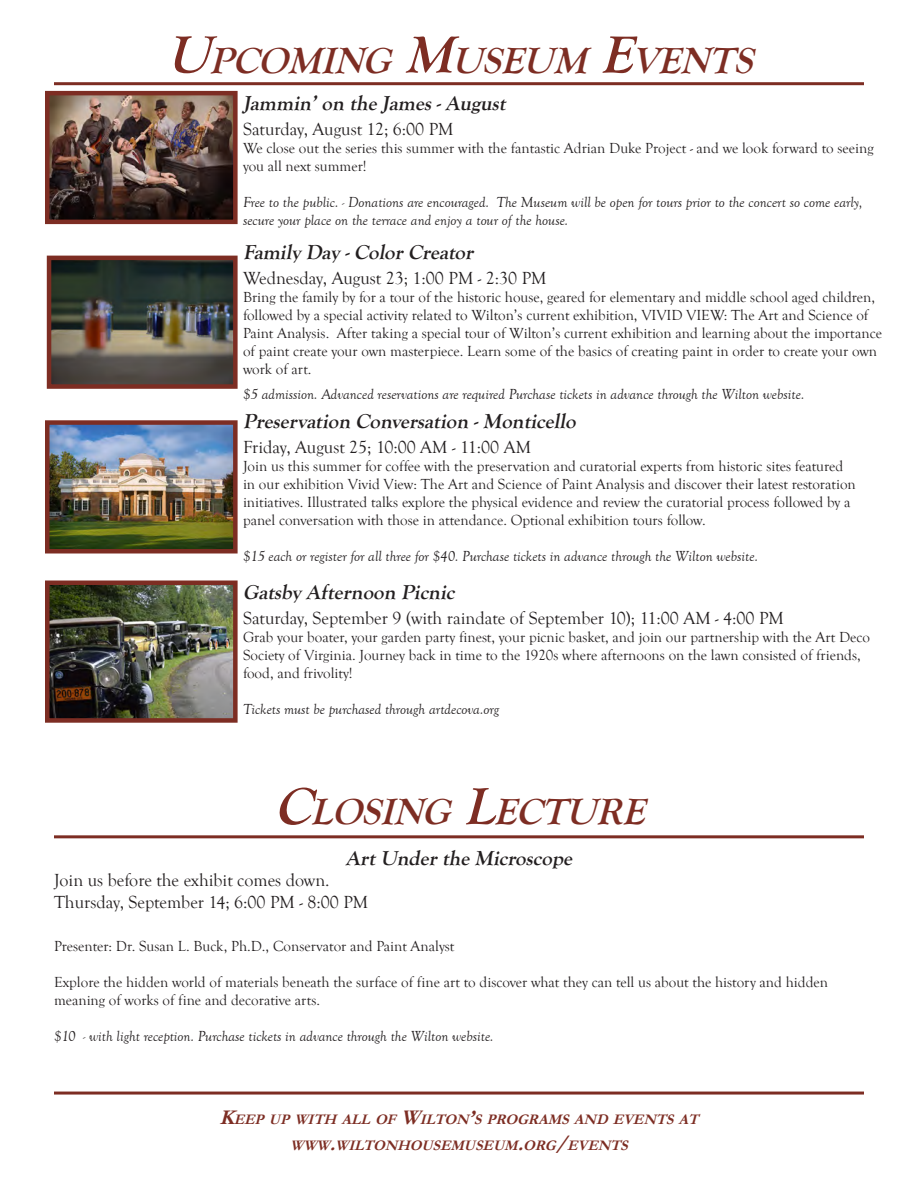
<style>
.page{position:relative;width:918px;height:1188px;background:#fff}
.page>*{position:absolute;margin:0;border:0;box-sizing:border-box;transform-origin:0 0}
.t1{font:italic 700 37.8px "Goudy Old Style T";color:#7d2d23}
.t2{font:italic 700 21px "Goudy Old Style T";color:#231f20}
.t3{font:18px "Goudy Old Style T";color:#231f20}
.t4{font:15px/18px "Goudy Old Style T";color:#231f20}
.t5{font:italic 15px/18px "Goudy Old Style T";color:#231f20}
.t6{font:italic 700 14.7px "Garamond";color:#7d2d23}
.s1{font-size:54px}
.s2{font-size:21px}
</style>
<div class="page">
<hr style="left:54px;top:82px;width:810px;height:3px;background:#7d2d23">
<hr style="left:54px;top:1092px;width:810px;height:3px;background:#7d2d23">
<img style="left:50px;top:96px;width:183px;height:123px">
<div style="left:45px;top:91px;width:193px;height:133px;border:4px solid #7d2d23"></div>
<img style="left:50px;top:425px;width:183px;height:124px">
<div style="left:45px;top:420px;width:193px;height:134px;border:4px solid #7d2d23"></div>
<img style="left:50px;top:585px;width:183px;height:133px">
<div style="left:45px;top:580px;width:193px;height:143px;border:4px solid #7d2d23"></div>
<img style="left:52px;top:261px;width:181px;height:123px">
<div style="left:47px;top:256px;width:191px;height:133px;border:4px solid #7d2d23"></div>
<hr style="left:54px;top:835px;width:810px;height:3px;background:#7d2d23">
<p class="t1" style="left:166px;top:39px;width:599px"><span class="s1">U</span>PCOMING <span class="s1">M</span>USEUM <span class="s1">E</span>VENTS</p>
<p class="t2" style="left:243px;top:91px;width:268px">Jammin’on the James-August</p>
<p class="t3" style="left:243px;top:119px;width:212px">Saturday, August 12; 6:00 PM</p>
<p class="t4" style="left:243px;top:139px;width:632px">We close out the series this summer with the fantastic Adrian Duke Project - and we look forward to seeing you all next summer!</p>
<p class="t5" style="left:243px;top:193px;width:621px">Free to the public. - Donations are encouraged. The Museum will be open for tours prior to the concert so come early, secure your place on the terrace and enjoy a tour of the house.</p>
<p class="t2" style="left:243px;top:240px;width:236px">Family Day -Color Creator</p>
<p class="t3" style="left:243px;top:268px;width:305px">Wednesday, August 23; 1:00 PM - 2:30 PM</p>
<p class="t4" style="left:243px;top:288px;width:640px">Bring the family by for a tour of the historic house, geared for elementary and middle school aged children, followed by a special activity related to Wilton’s current exhibition, VIVID VIEW: The Art and Science of Paint Analysis. After taking a special tour of Wilton’s current exhibition and learning about the importance of paint create your own masterpiece. Learn some of the basics of creating paint in order to create your own work of art.</p>
<p class="t5" style="left:243px;top:386px;width:563px">$5 admission. Advanced reservations are required Purchase tickets in advance through the Wilton website.</p>
<p class="t2" style="left:243px;top:409px;width:338px">Preservation Conversation -Monticello</p>
<p class="t3" style="left:243px;top:437px;width:290px">Friday, August 25; 10:00 AM - 11:00 AM</p>
<p class="t4" style="left:243px;top:457px;width:614px">Join us this summer for coffee with the preservation and curatorial experts from historic sites featured in our exhibition Vivid View: The Art and Science of Paint Analysis and discover their latest restoration initiatives. Illustrated talks explore the physical evidence and review the curatorial process followed by a panel conversation with those in attendance. Optional exhibition tours follow.</p>
<p class="t5" style="left:243px;top:548px;width:517px">$15 each or register for all three for $40. Purchase tickets in advance through the Wilton website.</p>
<p class="t2" style="left:243px;top:581px;width:217px">Gatsby Afternoon Picnic</p>
<p class="t3" style="left:243px;top:609px;width:543px">Saturday, September 9 (with raindate of September 10); 11:00 AM - 4:00 PM</p>
<p class="t4" style="left:243px;top:629px;width:629px">Grab your boater, your garden party finest, your picnic basket, and join our partnership with the Art Deco<br>Society of Virginia. Journey back in time to the 1920s where afternoons on the lawn consisted of friends, food, and frivolity!</p>
<p class="t5" style="left:243px;top:701px;width:258px">Tickets must be purchased through artdecova.org</p>
<p class="t1" style="left:274px;top:791px;width:383px"><span class="s1">C</span>LOSING <span class="s1">L</span>ECTURE</p>
<p class="t2" style="left:346px;top:846px;width:232px">ArtUnder the Microscope</p>
<p class="t3" style="left:54px;top:871px;width:277px">Join us before the exhibit comes down.</p>
<p class="t3" style="left:54px;top:892px;width:316px">Thursday, September 14; 6:00 PM - 8:00 PM</p>
<p class="t4" style="left:54px;top:938px;width:402px">Presenter: Dr. Susan L. Buck, Ph.D., Conservator and Paint Analyst</p>
<p class="t4" style="left:54px;top:974px;width:776px">Explore the hidden world of materials beneath the surface of fine art to discover what they can tell us about the history and hidden meaning of works of fine and decorative arts.</p>
<p class="t5" style="left:54px;top:1028px;width:441px">$10 - with light reception. Purchase tickets in advance through the Wilton website.</p>
<p class="t6" style="left:220px;top:1110px;width:486px"><span class="s2">K</span>EEP UP WITH ALL OF <span class="s2">W</span>ILTON<span class="s2">’</span>S PROGRAMS AND EVENTS AT</p>
<p class="t6" style="left:290px;top:1135px;width:344px">WWW<span class="s2">.</span>WILTONHOUSEMUSEUM<span class="s2">.</span>ORG<span class="s2">/</span>EVENTS</p>
</div>
